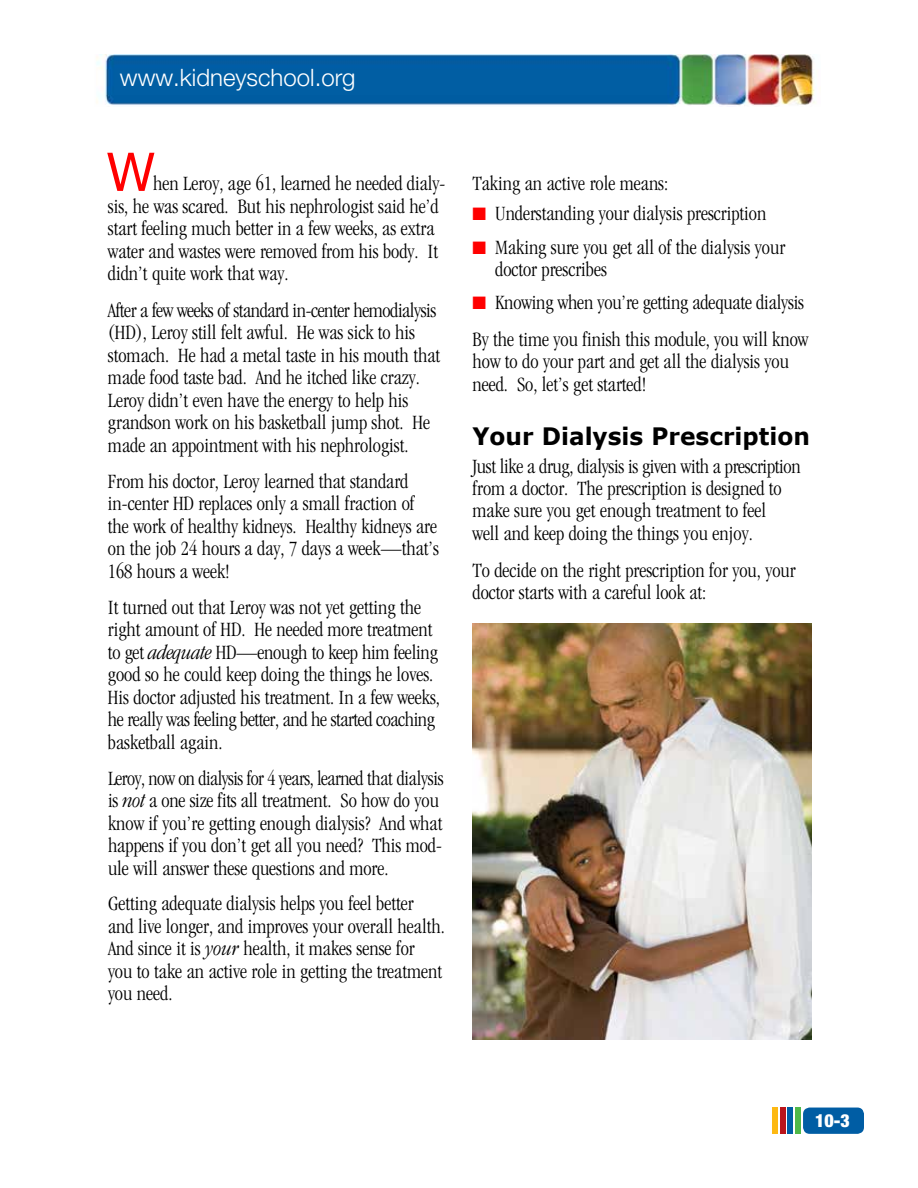
<style>
.page{position:relative;width:918px;height:1188px;background:#fff}
.page>*{position:absolute;margin:0;border:0;box-sizing:border-box;transform-origin:0 0}
.t1{font:52.5px "Verdana";color:#f00}
.t2{font:700 24px "Verdana";color:#000}
.t3{font:300 24px "Helvetica Neue LT Std";color:#fff}
.t4{font:300 condensed 21px/22.5px "ITC Garamond Std";color:#000}
.t5{font:900 condensed 18px "Helvetica Neue LT Std";color:#fff}
.s1{font-style:italic}
.s2{color:#f00}
</style>
<div class="page">
<img style="left:472px;top:624px;width:339px;height:416px">
<div style="left:803px;top:1108px;width:61px;height:26px;background:#005da4;border-radius:7px"></div>
<div style="left:796px;top:1108px;width:5px;height:26px;background:#50b848"></div>
<div style="left:788px;top:1108px;width:5px;height:26px;background:#005da4"></div>
<div style="left:772px;top:1108px;width:6px;height:26px;background:#fdb913"></div>
<div style="left:780px;top:1108px;width:6px;height:26px;background:#ba141a"></div>
<img style="left:96px;top:54px;width:719px;height:52px">
<p class="t3" style="left:120px;top:63px;width:237px">www.kidneyschool.org</p>
<h1 class="t1" style="left:105px;top:138px;width:53px">W</h1>
<p class="t4" style="left:108px;top:173px;width:339px;text-indent:45px">hen Leroy, age 61, learned he needed dialy&shy;sis, he was scared. But his nephrologist said he’d start feeling much better in a few weeks, as extra water and wastes were removed from his body. It didn’t quite work that way.</p>
<p class="t4" style="left:108px;top:299px;width:334px">After a few weeks of standard in-center hemodialysis (HD), Leroy still felt awful. He was sick to his stomach. He had a metal taste in his mouth that made food taste bad. And he itched like crazy.<br>Leroy didn’t even have the energy to help his grandson work on his basketball jump shot. He made an appointment with his nephrologist.</p>
<p class="t4" style="left:108px;top:470px;width:333px">From his doctor, Leroy learned that standard in-center HD replaces only a small fraction of the work of healthy kidneys. Healthy kidneys are on the job 24 hours a day, 7 days a week—that’s 168 hours a week!</p>
<p class="t4" style="left:108px;top:596px;width:334px">It turned out that Leroy was not yet getting the right amount of HD. He needed more treatment to get <span class="s1">adequate</span> HD—enough to keep him feeling good so he could keep doing the things he loves.<br>His doctor adjusted his treatment. In a few weeks, he really was feeling better, and he started coaching basketball again.</p>
<p class="t4" style="left:108px;top:767px;width:337px">Leroy, now on dialysis for 4 years, learned that dialysis is <span class="s1">not</span> a one size fits all treatment. So how do you know if you’re getting enough dialysis? And what happens if you don’t get all you need? This mod&shy;ule will answer these questions and more.</p>
<p class="t4" style="left:108px;top:892px;width:338px">Getting adequate dialysis helps you feel better<br>and live longer, and improves your overall health.<br>And since it is <span class="s1">your</span> health, it makes sense for<br>you to take an active role in getting the treatment you need.</p>
<p class="t4" style="left:473px;top:172px;width:197px">Taking an active role means:</p>
<p class="t4" style="left:472px;top:203px;width:295px"><span class="s2">■</span> Understanding your dialysis prescription</p>
<p class="t4" style="left:495px;top:236px;width:292px;text-indent:-23px"><span class="s2">■</span> Making sure you get all of the dialysis your doctor prescribes</p>
<p class="t4" style="left:472px;top:285px;width:337px;line-height:36.6px"><span class="s2">■</span> Knowing when you’re getting adequate dialysis<br>By the time you finish this module, you will know</p>
<p class="t4" style="left:473px;top:351px;width:318px">how to do your part and get all the dialysis you need. So, let’s get started!</p>
<p class="t2" style="left:472px;top:420px;width:339px">Your Dialysis Prescription</p>
<p class="t4" style="left:472px;top:455px;width:330px">Just like a drug, dialysis is given with a prescription from a doctor. The prescription is designed to make sure you get enough treatment to feel<br>well and keep doing the things you enjoy.</p>
<p class="t4" style="left:472px;top:559px;width:325px">To decide on the right prescription for you, your doctor starts with a careful look at:</p>
<p class="t5" style="left:815px;top:1110px;width:36px">10-3</p>
</div>
